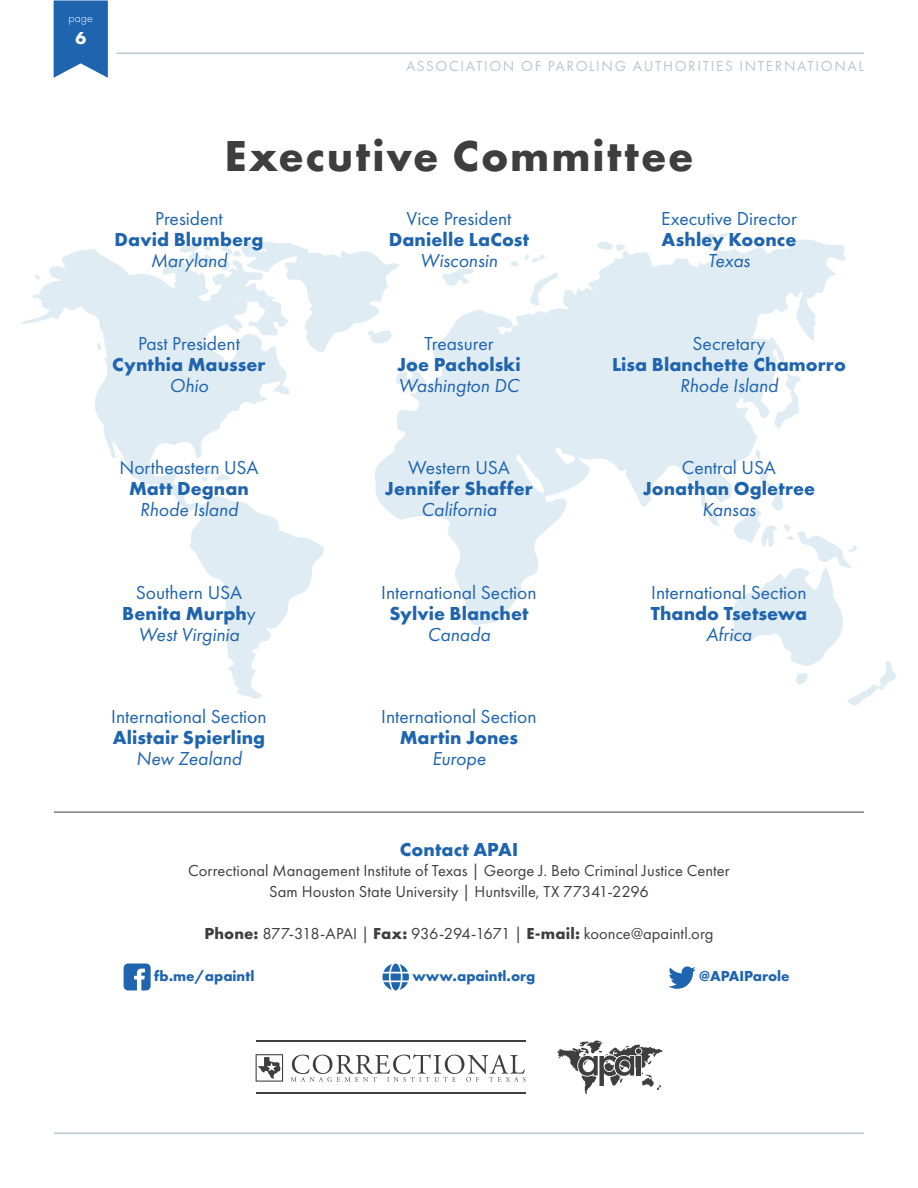
<style>
.page{position:relative;width:918px;height:1188px;background:#fff}
.page>*{position:absolute;margin:0;border:0;box-sizing:border-box;transform-origin:0 0}
.t1{font:700 45px "Futura PT";letter-spacing:.045em;color:#3e3e3f}
.t2{font:700 19.5px "Futura PT";letter-spacing:.005em;color:#1f64ae}
.t3{font:19.5px "Futura PT";color:#1f64ae}
.t4{font:italic 19.5px "Futura PT";letter-spacing:-.005em;color:#1f64ae}
.t5{font:700 18px "Futura PT";color:#fff}
.t6{font:16.5px "Futura PT";letter-spacing:.005em;color:#3e3e3f}
.t7{font:15px "Futura PT";letter-spacing:.11em;color:#b7c7d3}
.t8{font:700 15px "Futura PT";color:#1f64ae}
.t9{font:300 12px "Futura PT";color:#fff}
.s1{font-weight:400}
.s2{font-weight:700}
</style>
<div class="page">
<hr style="left:117px;top:52px;width:747px;height:2px;background:#b7c7d3">
<svg style="left:54px;top:0;width:54px;height:78px;background:#3674b6"></svg>
<hr style="left:54px;top:1132px;width:810px;height:2px;background:#b7c7d3">
<svg style="left:374px;top:239px;width:472px;height:386px;fill:#e0ecf3"></svg>
<svg style="left:30px;top:249px;width:257px;height:261px"></svg>
<svg style="left:274px;top:381px;width:16px;height:14px"></svg>
<svg style="left:189px;top:495px;width:135px;height:204px"></svg>
<svg style="left:520px;top:312px;width:12px;height:9px"></svg>
<svg style="left:754px;top:450px;width:7px;height:10px"></svg>
<svg style="left:772px;top:349px;width:29px;height:80px"></svg>
<svg style="left:442px;top:267px;width:32px;height:20px"></svg>
<svg style="left:597px;top:241px;width:28px;height:24px"></svg>
<svg style="left:396px;top:359px;width:30px;height:32px"></svg>
<svg style="left:108px;top:432px;width:7px;height:10px"></svg>
<svg style="left:22px;top:320px;width:13px;height:4px"></svg>
<svg style="left:99px;top:320px;width:6px;height:9px"></svg>
<svg style="left:186px;top:461px;width:46px;height:21px"></svg>
<svg style="left:798px;top:291px;width:5px;height:11px"></svg>
<svg style="left:32px;top:294px;width:7px;height:5px"></svg>
<svg style="left:97px;top:343px;width:6px;height:7px"></svg>
<svg style="left:728px;top:471px;width:168px;height:235px"></svg>
<svg style="left:510px;top:254px;width:50px;height:52px"></svg>
<svg style="left:101px;top:358px;width:9px;height:4px"></svg>
<svg style="left:696px;top:233px;width:34px;height:18px"></svg>
<svg style="left:35px;top:274px;width:5px;height:6px"></svg>
<svg style="left:497px;top:325px;width:15px;height:10px"></svg>
<svg style="left:516px;top:454px;width:28px;height:39px"></svg>
<svg style="left:554px;top:447px;width:37px;height:21px"></svg>
<svg style="left:580px;top:306px;width:6px;height:12px"></svg>
<svg style="left:161px;top:241px;width:239px;height:112px"></svg>
<hr style="left:54px;top:812px;width:270px;height:1px;background:#3e3e3f">
<hr style="left:324px;top:812px;width:270px;height:1px;background:#3e3e3f">
<hr style="left:594px;top:812px;width:270px;height:1px;background:#3e3e3f">
<svg style="left:124px;top:963px;width:27px;height:27px"></svg>
<svg style="left:382px;top:963px;width:27px;height:27px"></svg>
<svg style="left:668px;top:966px;width:28px;height:23px"></svg>
<svg style="left:256px;top:1054px;width:27px;height:28px"></svg>
<svg style="left:291px;top:1054px;width:235px;height:28px"></svg>
<hr style="left:256px;top:1041px;width:270px;height:1px;background:#3e3e3f">
<hr style="left:256px;top:1092px;width:270px;height:2px;background:#3e3e3f">
<svg style="left:557px;top:1041px;width:105px;height:53px"></svg>
<p class="t9" style="left:69px;top:12px;width:26px">page</p>
<p class="t5" style="left:75px;top:26px;width:12px">6</p>
<p class="t7" style="left:406px;top:57px;width:459px">ASSOCIATION OF PAROLING AUTHORITIES INTERNATIONAL</p>
<p class="t1" style="left:224px;top:127px;width:471px">Executive Committee</p>
<p class="t3" style="left:155px;top:207px;width:69px">President</p>
<p class="t2" style="left:115px;top:227px;width:150px">David Blumberg</p>
<p class="t4" style="left:151px;top:249px;width:78px">Maryland</p>
<p class="t3" style="left:138px;top:332px;width:103px">Past President</p>
<p class="t2" style="left:112px;top:352px;width:155px">Cynthia Mausser</p>
<p class="t4" style="left:169px;top:374px;width:41px">Ohio</p>
<p class="t3" style="left:119px;top:456px;width:141px">Northeastern USA</p>
<p class="t2" style="left:129px;top:476px;width:121px">Matt Degnan</p>
<p class="t4" style="left:140px;top:498px;width:100px">Rhode Island</p>
<p class="t3" style="left:407px;top:207px;width:106px">Vice President</p>
<p class="t2" style="left:389px;top:227px;width:142px">Danielle LaCost</p>
<p class="t4" style="left:420px;top:249px;width:79px">Wisconsin</p>
<p class="t3" style="left:424px;top:332px;width:71px">Treasurer</p>
<p class="t2" style="left:397px;top:352px;width:125px">Joe Pacholski</p>
<p class="t4" style="left:399px;top:374px;width:122px">Washington DC</p>
<p class="t3" style="left:408px;top:456px;width:103px">Western USA</p>
<p class="t2" style="left:385px;top:476px;width:149px">Jennifer Shaffer</p>
<p class="t4" style="left:421px;top:498px;width:77px">California</p>
<p class="t3" style="left:661px;top:207px;width:137px">Executive Director</p>
<p class="t2" style="left:662px;top:227px;width:136px">Ashley Koonce</p>
<p class="t4" style="left:708px;top:249px;width:44px">Texas</p>
<p class="t3" style="left:692px;top:332px;width:75px">Secretary</p>
<p class="t2" style="left:612px;top:352px;width:235px">Lisa Blanchette Chamorro</p>
<p class="t4" style="left:680px;top:374px;width:100px">Rhode Island</p>
<p class="t3" style="left:682px;top:456px;width:96px">Central USA</p>
<p class="t2" style="left:643px;top:476px;width:174px">Jonathan Ogletree</p>
<p class="t4" style="left:702px;top:498px;width:55px">Kansas</p>
<p class="t3" style="left:136px;top:580px;width:108px">Southern USA</p>
<p class="t2" style="left:122px;top:600px;width:135px">Benita Murph<span class="s1">y</span></p>
<p class="t4" style="left:138px;top:622px;width:103px">West Virginia</p>
<p class="t3" style="left:111px;top:705px;width:157px">International Section</p>
<p class="t2" style="left:113px;top:725px;width:154px">Alistair Spierling</p>
<p class="t4" style="left:136px;top:747px;width:107px">New Zealand</p>
<p class="t3" style="left:381px;top:580px;width:157px">International Section</p>
<p class="t2" style="left:389px;top:600px;width:141px">Sylvie Blanchet</p>
<p class="t4" style="left:428px;top:622px;width:64px">Canada</p>
<p class="t3" style="left:381px;top:705px;width:157px">International Section</p>
<p class="t2" style="left:400px;top:725px;width:120px">Martin Jones</p>
<p class="t4" style="left:432px;top:747px;width:55px">Europe</p>
<p class="t3" style="left:651px;top:580px;width:157px">International Section</p>
<p class="t2" style="left:651px;top:600px;width:158px">Thando Tsetsewa</p>
<p class="t4" style="left:706px;top:622px;width:47px">Africa</p>
<p class="t2" style="left:400px;top:836px;width:120px">Contact APAI</p>
<p class="t6" style="left:188px;top:861px;width:543px">Correctional Management Institute of Texas | George J. Beto Criminal Justice Center</p>
<p class="t6" style="left:269px;top:882px;width:381px">Sam Houston State University | Huntsville, TX 77341-2296</p>
<p class="t6" style="left:204px;top:924px;width:511px"><span class="s2">Phone:</span> 877-318-APAI | <span class="s2">Fax:</span> 936-294-1671 | <span class="s2">E-mail:</span> koonce@apaintl.org</p>
<p class="t8" style="left:154px;top:967px;width:102px">fb.me/apaintl</p>
<p class="t8" style="left:412px;top:967px;width:125px">www.apaintl.org</p>
<p class="t8" style="left:699px;top:967px;width:92px">@APAIParole</p>
</div>
